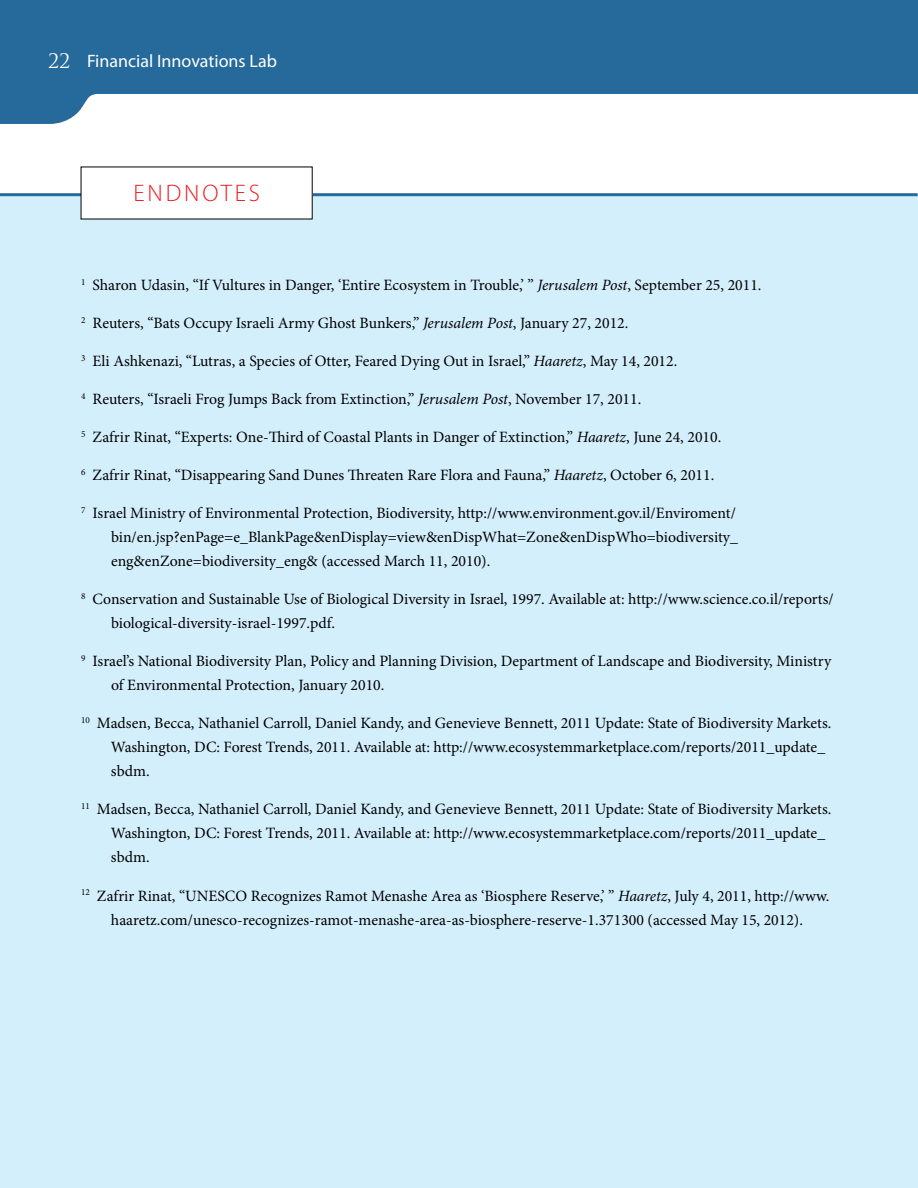
<style>
.page{position:relative;width:918px;height:1188px;background:#fff}
.page>*{position:absolute;margin:0;border:0;box-sizing:border-box;transform-origin:0 0}
.t1{font:300 24px "Myriad Pro";letter-spacing:.12em;color:#ed1d24}
.t2{font:19.5px "Trajan Pro";color:#fff}
.t3{font:18px "Myriad Pro";color:#fff}
.t4{font:15.75px/24px "Minion Pro";color:#000}
.s1{font-style:italic}
</style>
<div class="page">
<svg style="left:0;top:0;width:918px;height:124px;fill:#256a9a"></svg>
<div style="left:0;top:195px;width:918px;height:993px;background:#d4effc"></div>
<hr style="left:0;top:193px;width:918px;height:3px;background:#256a9a">
<div style="left:81px;top:167px;width:231px;height:52px;background:#fff"></div>
<p class="t2" style="left:48px;top:49px;width:24px">22</p>
<p class="t3" style="left:87px;top:50px;width:191px">Financial Innovations Lab</p>
<h1 class="t1" style="left:134px;top:179px;width:128px">ENDNOTES</h1>
<p class="t4" style="left:81px;top:273px;width:682px"><sup>1</sup> Sharon Udasin, “If Vultures in Danger, ‘Entire Ecosystem in Trouble,’ ” <span class="s1">Jerusalem Post</span>, September 25, 2011.</p>
<p class="t4" style="left:81px;top:311px;width:549px"><sup>2</sup> Reuters, “Bats Occupy Israeli Army Ghost Bunkers,” <span class="s1">Jerusalem Post</span>, January 27, 2012.</p>
<p class="t4" style="left:81px;top:349px;width:598px"><sup>3</sup> Eli Ashkenazi, “Lutras, a Species of Otter, Feared Dying Out in Israel,” <span class="s1">Haaretz</span>, May 14, 2012.</p>
<p class="t4" style="left:81px;top:387px;width:562px"><sup>4</sup> Reuters, “Israeli Frog Jumps Back from Extinction,” <span class="s1">Jerusalem Post</span>, November 17, 2011.</p>
<p class="t4" style="left:81px;top:425px;width:642px"><sup>5</sup> Zafrir Rinat, “Experts: One-Third of Coastal Plants in Danger of Extinction,” <span class="s1">Haaretz</span>, June 24, 2010.</p>
<p class="t4" style="left:81px;top:463px;width:635px"><sup>6</sup> Zafrir Rinat, “Disappearing Sand Dunes Threaten Rare Flora and Fauna,” <span class="s1">Haaretz</span>, October 6, 2011.</p>
<p class="t4" style="left:111px;top:501px;width:628px;text-indent:-30px"><sup>7</sup> Israel Ministry of Environmental Protection, Biodiversity, http://www.environment.gov.il/Enviroment/ bin/en.jsp?enPage=e_BlankPage&amp;enDisplay=view&amp;enDispWhat=Zone&amp;enDispWho=biodiversity_ eng&amp;enZone=biodiversity_eng&amp; (accessed March 11, 2010).</p>
<p class="t4" style="left:111px;top:587px;width:724px;text-indent:-30px"><sup>8</sup> Conservation and Sustainable Use of Biological Diversity in Israel, 1997. Available at: http://www.science.co.il/reports/ biological-diversity-israel-1997.pdf.</p>
<p class="t4" style="left:111px;top:649px;width:722px;text-indent:-30px"><sup>9</sup> Israel’s National Biodiversity Plan, Policy and Planning Division, Department of Landscape and Biodiversity, Ministry of Environmental Protection, January 2010.</p>
<p class="t4" style="left:111px;top:711px;width:722px;text-indent:-30px"><sup>10</sup> Madsen, Becca, Nathaniel Carroll, Daniel Kandy, and Genevieve Bennett, 2011 Update: State of Biodiversity Markets.<br>Washington, DC: Forest Trends, 2011. Available at: http://www.ecosystemmarketplace.com/reports/2011_update_ sbdm.</p>
<p class="t4" style="left:111px;top:798px;width:722px;text-indent:-30px"><sup>11</sup> Madsen, Becca, Nathaniel Carroll, Daniel Kandy, and Genevieve Bennett, 2011 Update: State of Biodiversity Markets.<br>Washington, DC: Forest Trends, 2011. Available at: http://www.ecosystemmarketplace.com/reports/2011_update_ sbdm.</p>
<p class="t4" style="left:81px;top:884px;width:750px;text-align:center"><sup>12</sup> Zafrir Rinat, “UNESCO Recognizes Ramot Menashe Area as ‘Biosphere Reserve,’ ” <span class="s1">Haaretz</span>, July 4, 2011, http://www. haaretz.com/unesco-recognizes-ramot-menashe-area-as-biosphere-reserve-1.371300 (accessed May 15, 2012).</p>
</div>
